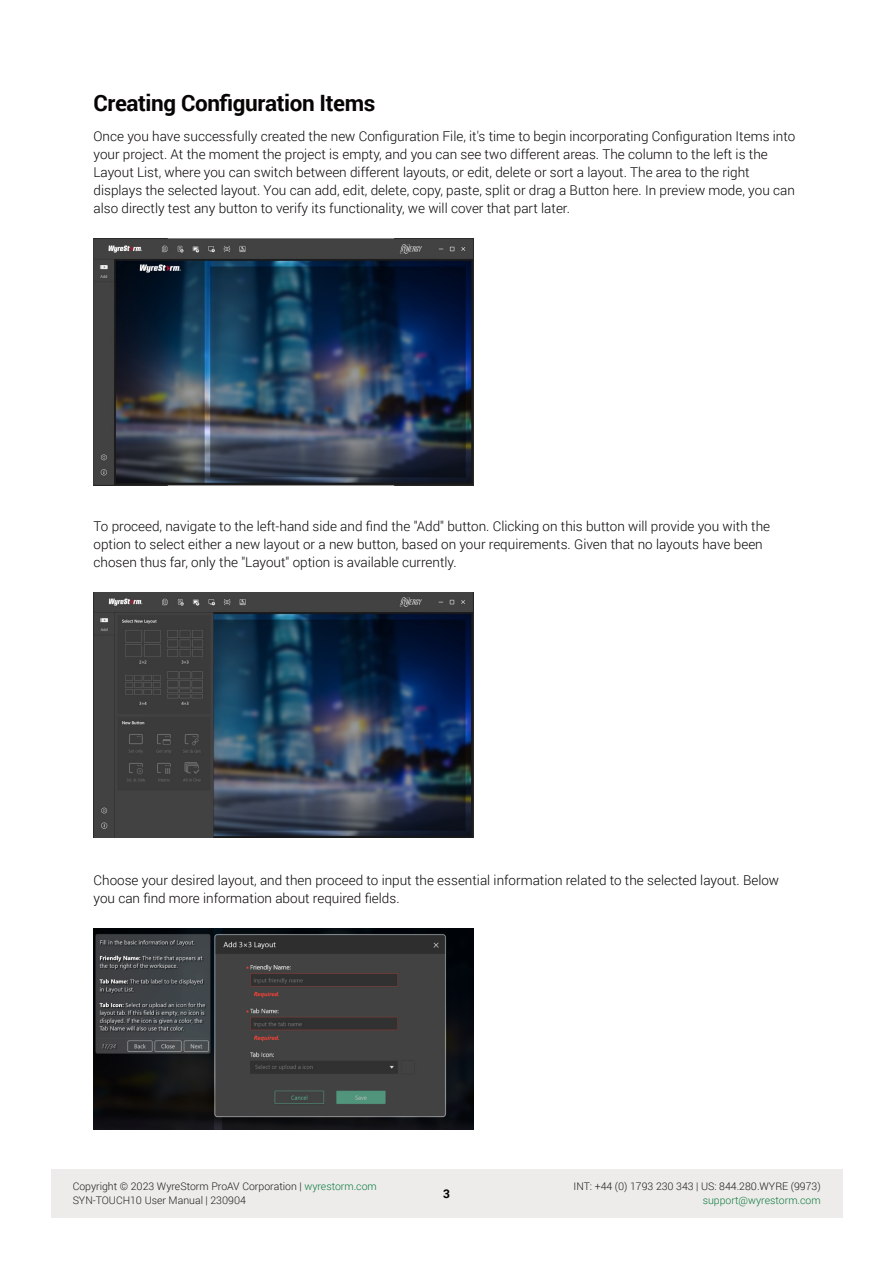
<style>
.page{position:relative;width:893px;height:1263px;background:#fff}
.page>*{position:absolute;margin:0;border:0;box-sizing:border-box;transform-origin:0 0}
.t1{font:700 22.5px "Roboto";letter-spacing:-.02em;color:#070504}
.t2{font:300 13.5px/18px "Roboto";color:#070504}
.t3{font:700 12px "Roboto";color:#000}
.t4{font:300 10.5px/13.5px "Roboto";color:#1e1c1a}
.t5{font:300 10.5px "Roboto";color:#0b7a3d}
.s1{color:#077a3d}
.s2{color:#211d1e}
</style>
<div class="page">
<div style="left:51px;top:1169px;width:791px;height:48px;background:#eeeceb"></div>
<img style="left:94px;top:238px;width:379px;height:248px">
<img style="left:94px;top:592px;width:379px;height:245px">
<img style="left:94px;top:928px;width:379px;height:201px">
<h1 class="t1" style="left:94px;top:87px;width:283px">Creating Configuration Items</h1>
<p class="t2" style="left:94px;top:126px;width:703px">Once you have successfully created the new Configuration File, it's time to begin incorporating Configuration Items into your project. At the moment the project is empty, and you can see two different areas. The column to the left is the Layout List, where you can switch between different layouts, or edit, delete or sort a layout. The area to the right displays the selected layout. You can add, edit, delete, copy, paste, split or drag a Button here. In preview mode, you can also directly test any button to verify its functionality, we will cover that part later.</p>
<p class="t2" style="left:94px;top:516px;width:678px">To proceed, navigate to the left-hand side and find the "Add" button. Clicking on this button will provide you with the option to select either a new layout or a new button, based on your requirements. Given that no layouts have been chosen thus far, only the "Layout" option is available currently.</p>
<p class="t2" style="left:94px;top:870px;width:687px">Choose your desired layout, and then proceed to input the essential information related to the selected layout. Below you can find more information about required fields.</p>
<p class="t4" style="left:73px;top:1179px;width:306px">Copyright © 2023 WyreStorm ProAV Corporation | <span class="s1">wyrestorm.com<br></span><span class="s2">SYN-TOUCH10 User Manual | 230904</span></p>
<p class="t3" style="left:443px;top:1185px;width:8px">3</p>
<p class="t4" style="left:574px;top:1179px;width:249px">INT: +44 (0) 1793 230 343 | US: 844.280.WYRE (9973)</p>
<p class="t5" style="left:703px;top:1192px;width:120px">support@wyrestorm.com</p>
</div>
